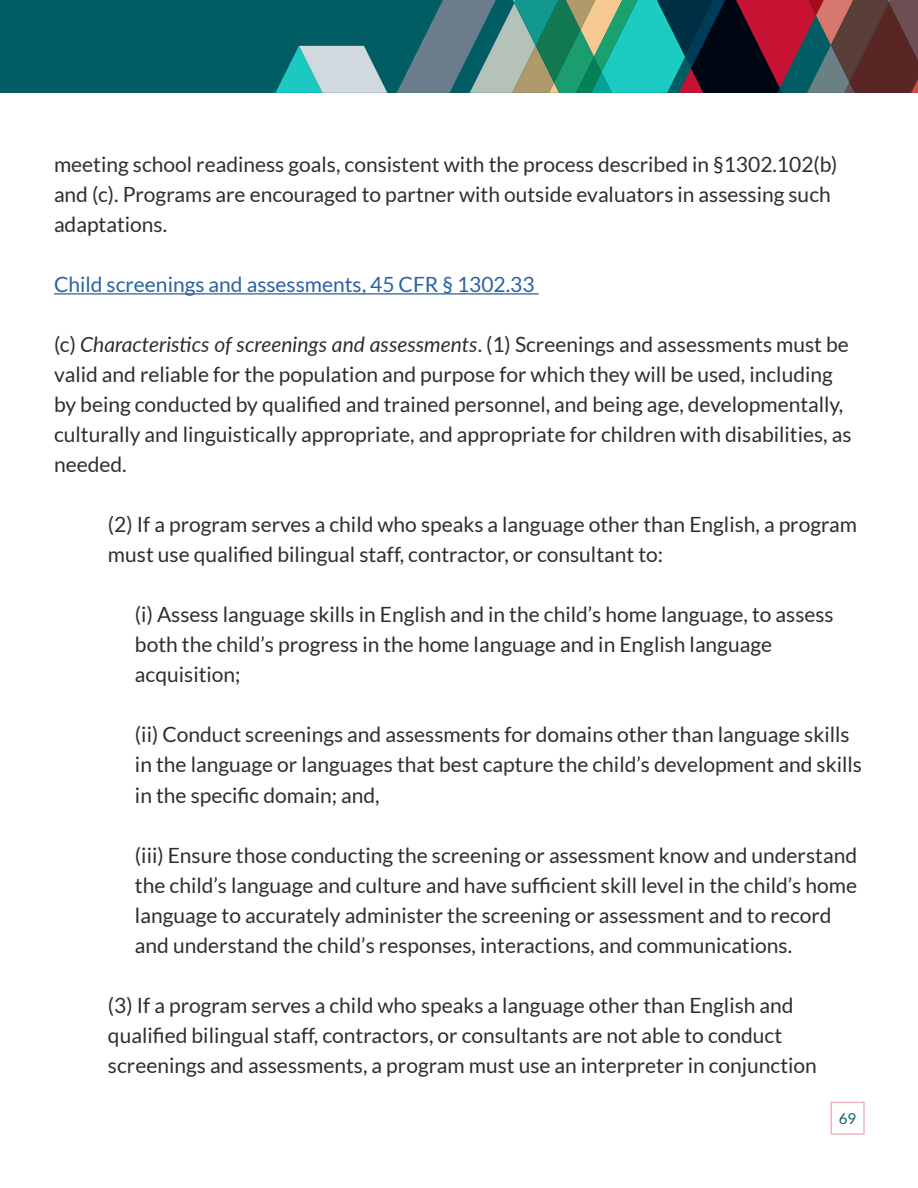
<style>
.page{position:relative;width:918px;height:1188px;background:#fff}
.page>*{position:absolute;margin:0;border:0;box-sizing:border-box;transform-origin:0 0}
.t1{font:21px/30px "Lato";color:#302d2e}
.t2{font:21px "Lato";color:#2c62a1}
.t3{font:15px "Lato";color:#0b636a}
.s1{font-style:italic}
</style>
<div class="page">
<div style="left:0;top:0;width:918px;height:93px;background:#015d64"></div>
<svg style="left:275px;top:46px;width:112px;height:47px"></svg>
<svg style="left:397px;top:0;width:521px;height:93px;background:#4b6664"></svg>
<div style="left:831px;top:1102px;width:34px;height:33px;border:2px solid #eab6c1"></div>
<hr style="left:54px;top:293px;width:485px;height:2px;background:#2c62a1">
<p class="t1" style="left:54px;top:150px;width:785px">meeting school readiness goals, consistent with the process described in §1302.102(b) and (c). Programs are encouraged to partner with outside evaluators in assessing such adaptations.</p>
<p class="t2" style="left:54px;top:273px;width:482px">Child screenings and assessments, 45 CFR § 1302.33</p>
<p class="t1" style="left:54px;top:330px;width:799px">(c) <span class="s1">Characteristics of screenings and assessments</span>. (1) Screenings and assessments must be valid and reliable for the population and purpose for which they will be used, including by being conducted by qualified and trained personnel, and being age, developmentally, culturally and linguistically appropriate, and appropriate for children with disabilities, as needed.</p>
<p class="t1" style="left:108px;top:510px;width:751px">(2) If a program serves a child who speaks a language other than English, a program must use qualified bilingual staff, contractor, or consultant to:</p>
<p class="t1" style="left:135px;top:600px;width:700px">(i) Assess language skills in English and in the child’s home language, to assess both the child’s progress in the home language and in English language acquisition;</p>
<p class="t1" style="left:135px;top:720px;width:728px">(ii) Conduct screenings and assessments for domains other than language skills in the language or languages that best capture the child’s development and skills in the specific domain; and,</p>
<p class="t1" style="left:135px;top:840px;width:724px">(iii) Ensure those conducting the screening or assessment know and understand the child’s language and culture and have sufficient skill level in the child’s home language to accurately administer the screening or assessment and to record and understand the child’s responses, interactions, and communications.</p>
<p class="t1" style="left:108px;top:990px;width:710px">(3) If a program serves a child who speaks a language other than English and qualified bilingual staff, contractors, or consultants are not able to conduct screenings and assessments, a program must use an interpreter in conjunction</p>
<p class="t3" style="left:839px;top:1110px;width:19px">69</p>
</div>
